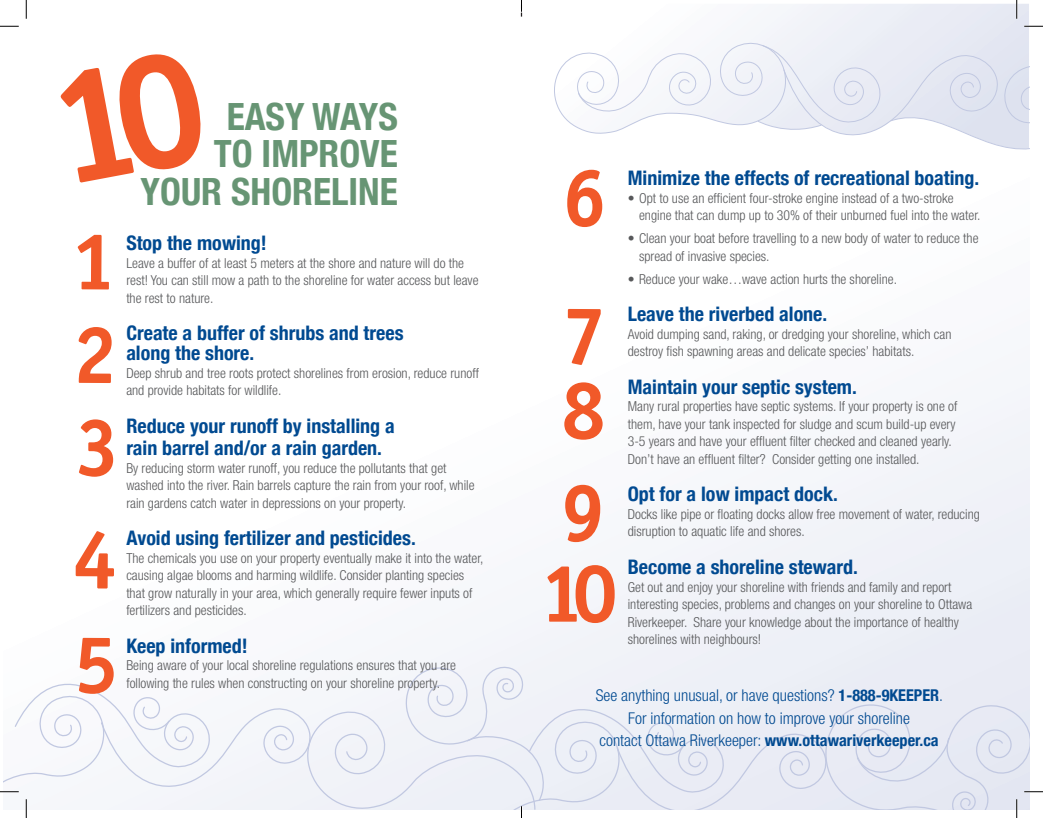
<style>
.page{position:relative;width:1043px;height:818px;background:#fff}
.page>*{position:absolute;margin:0;border:0;box-sizing:border-box;transform-origin:0 0}
.t1{font:700 condensed 37.5px/37.5px "Helvetica Neue";color:#679574;text-align:right}
.t2{font:700 condensed 20px/20px "Helvetica Neue";color:#014a91}
.t3{font:300 condensed 16.25px/22.5px "Helvetica Neue";color:#014a91;text-align:center}
.t4{font:300 condensed 13.75px/17.5px "Helvetica Neue";color:#57585a}
.s1{font-weight:700}
</style>
<div class="page">
<svg style="left:755px;top:4px;width:274px;height:33px"></svg>
<svg style="left:554px;top:37px;width:475px;height:113px"></svg>
<div style="left:4px;top:177px;width:1025px;height:632px;background:linear-gradient(to right,#fff,#f5f6fa)"></div>
<svg style="left:61px;top:54px;width:143px;height:129px"></svg>
<svg style="left:78px;top:235px;width:31px;height:54px"></svg>
<svg style="left:79px;top:327px;width:33px;height:56px"></svg>
<svg style="left:79px;top:419px;width:34px;height:58px"></svg>
<svg style="left:76px;top:531px;width:38px;height:57px"></svg>
<svg style="left:567px;top:170px;width:35px;height:57px"></svg>
<svg style="left:568px;top:309px;width:32px;height:56px"></svg>
<svg style="left:564px;top:382px;width:38px;height:58px"></svg>
<svg style="left:565px;top:484px;width:35px;height:58px"></svg>
<svg style="left:547px;top:565px;width:67px;height:58px"></svg>
<svg style="left:0;top:25px;width:19px;height:2px"></svg>
<svg style="left:1024px;top:25px;width:18px;height:2px"></svg>
<svg style="left:25px;top:0;width:2px;height:19px"></svg>
<svg style="left:1015px;top:0;width:2px;height:19px"></svg>
<svg style="left:520px;top:0;width:2px;height:17px"></svg>
<svg style="left:0;top:637px;width:1042px;height:181px"></svg>
<p class="t1" style="left:141px;top:95px;width:259px">EASY WAYS<br>TO IMPROVE<br>YOUR SHORELINE</p>
<p class="t2" style="left:126px;top:231px;width:142px">Stop the mowing!</p>
<p class="t4" style="left:126px;top:254px;width:354px">Leave a buffer of at least 5 meters at the shore and nature will do the rest! You can still mow a path to the shoreline for water access but leave the rest to nature.</p>
<p class="t2" style="left:126px;top:321px;width:279px">Create a buffer of shrubs and trees along the shore.</p>
<p class="t4" style="left:126px;top:364px;width:354px">Deep shrub and tree roots protect shorelines from erosion, reduce runoff and provide habitats for wildlife.</p>
<p class="t2" style="left:126px;top:413px;width:270px;line-height:22.5px">Reduce your runoff by installing a rain barrel and/or a rain garden.</p>
<p class="t4" style="left:126px;top:459px;width:350px">By reducing storm water runoff, you reduce the pollutants that get washed into the river. Rain barrels capture the rain from your roof, while rain gardens catch water in depressions on your property.</p>
<p class="t2" style="left:126px;top:526px;width:291px">Avoid using fertilizer and pesticides.</p>
<p class="t4" style="left:126px;top:549px;width:359px">The chemicals you use on your property eventually make it into the water, causing algae blooms and harming wildlife. Consider planting species that grow naturally in your area, which generally require fewer inputs of fertilizers and pesticides.</p>
<p class="t2" style="left:126px;top:634px;width:123px">Keep informed!</p>
<p class="t4" style="left:126px;top:656px;width:331px">Being aware of your local shoreline regulations ensures that you are following the rules when constructing on your shoreline property.</p>
<p class="t2" style="left:628px;top:166px;width:353px">Minimize the effects of recreational boating.</p>
<p class="t4" style="left:639px;top:189px;width:343px;text-indent:-11px">• Opt to use an efficient four-stroke engine instead of a two-stroke engine that can dump up to 30% of their unburned fuel into the water.</p>
<p class="t4" style="left:639px;top:229px;width:341px;text-indent:-11px">• Clean your boat before travelling to a new body of water to reduce the spread of invasive species.</p>
<p class="t4" style="left:628px;top:270px;width:271px">• Reduce your wake…wave action hurts the shoreline.</p>
<p class="t2" style="left:628px;top:303px;width:201px">Leave the riverbed alone.</p>
<p class="t4" style="left:628px;top:325px;width:325px">Avoid dumping sand, raking, or dredging your shoreline, which can destroy fish spawning areas and delicate species’ habitats.</p>
<p class="t2" style="left:628px;top:375px;width:230px">Maintain your septic system.</p>
<p class="t4" style="left:628px;top:397px;width:331px">Many rural properties have septic systems. If your property is one of them, have your tank inspected for sludge and scum build-up every 3-5 years and have your effluent filter checked and cleaned yearly.<br>Don’t have an effluent filter? Consider getting one installed.</p>
<p class="t2" style="left:628px;top:483px;width:211px">Opt for a low impact dock.</p>
<p class="t4" style="left:628px;top:505px;width:353px">Docks like pipe or floating docks allow free movement of water, reducing disruption to aquatic life and shores.</p>
<p class="t2" style="left:628px;top:555px;width:232px">Become a shoreline steward.</p>
<p class="t4" style="left:628px;top:577px;width:346px">Get out and enjoy your shoreline with friends and family and report interesting species, problems and changes on your shoreline to Ottawa Riverkeeper. Share your knowledge about the importance of healthy shorelines with neighbours!</p>
<p class="t3" style="left:595px;top:684px;width:349px">See anything unusual, or have questions? <span class="s1">1-888-9KEEPER</span>.</p>
<p class="t3" style="left:599px;top:706px;width:341px">For information on how to improve your shoreline<br>contact Ottawa Riverkeeper: <span class="s1">www.ottawariverkeeper.ca</span></p>
</div>
